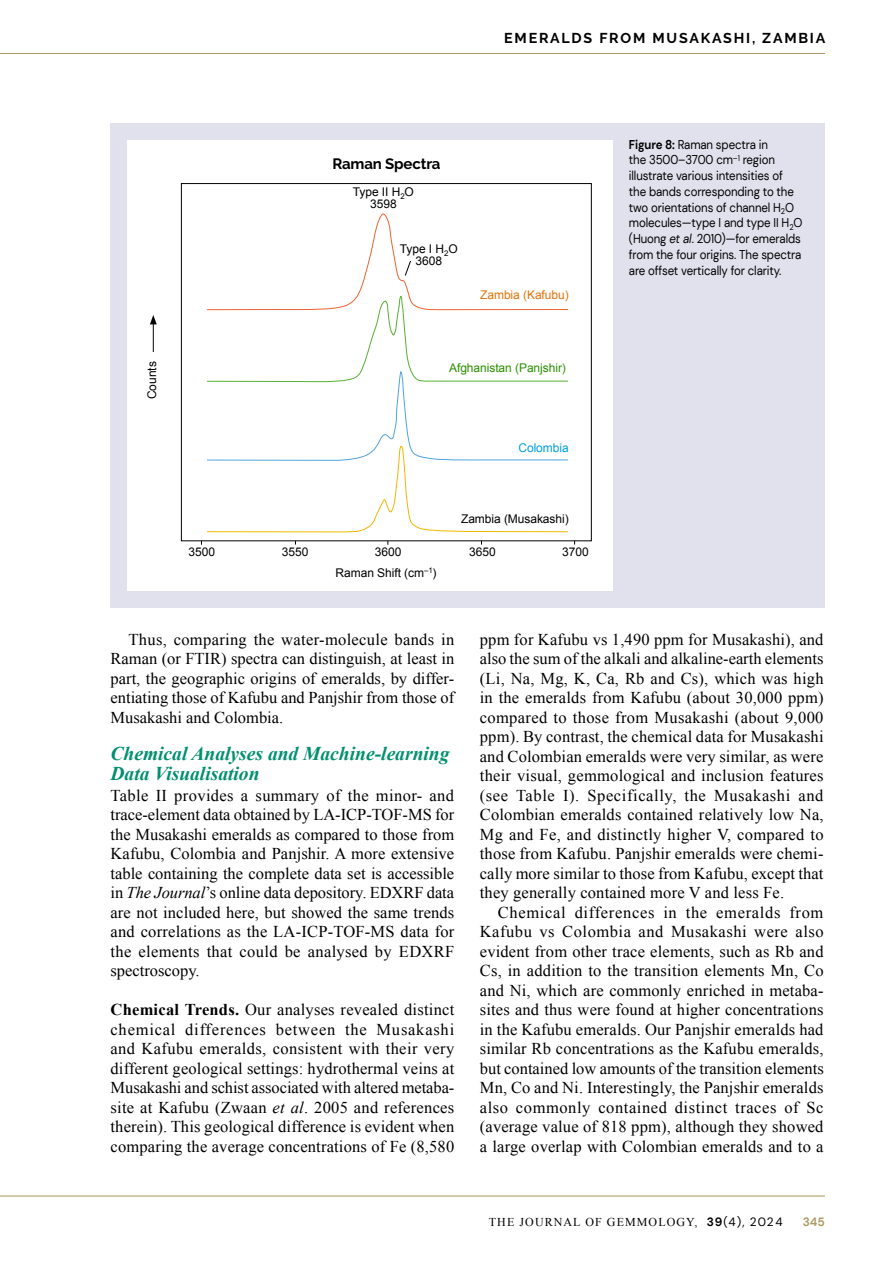
<style>
.page{position:relative;width:893px;height:1263px;background:#fff}
.page>*{position:absolute;margin:0;border:0;box-sizing:border-box;transform-origin:0 0}
.t1{font:italic 700 19.5px/19.5px "Times New Roman";color:#008f6f}
.t2{font:16.5px/19.5px "Times New Roman";letter-spacing:.01em;color:#000;text-align:justify}
.t3{font:700 15px "Raleway";letter-spacing:-.01em;color:#000}
.t4{font:700 14.25px "Raleway";letter-spacing:.125em;color:#000}
.t5{font:13.2px "Myriad Pro";color:#010202}
.t6{font:12.75px/15.8px "DM Sans";letter-spacing:-.01em;color:#000;scale:.9 1}
.t7{font:12px/12px "Arial";letter-spacing:-.005em;color:#000;text-align:center}
.t8{font:12px "Times New Roman";letter-spacing:.09em;color:#000}
.t9{font:12px "Arial";letter-spacing:-.005em;color:#2a8f00}
.t10{font:12px "Arial";letter-spacing:-.005em;color:#e1740d}
.t11{font:12px "Arial";letter-spacing:-.005em;color:#009fe3}
.t12{font:700 12px "DM Sans";color:#ae9a64}
.t13{font:9.9px "Myriad Pro";color:#010202}
.s1{font-weight:700}
.s2{font-style:italic}
.s3{font-family:"DM Sans";font-weight:700}
.s4{font-family:"DM Sans"}
</style>
<div class="page">
<hr style="left:0;top:1195px;width:825px;height:1px;background:#ae9a64">
<hr style="left:0;top:53px;width:825px;height:1px;background:#ae9a64">
<div style="left:111px;top:123px;width:714px;height:485px;background:#e0e1ed"></div>
<div style="left:128px;top:140px;width:485px;height:451px;background:#fff"></div>
<div style="left:181px;top:183px;width:411px;height:358px;border:1px solid #000"></div>
<hr style="left:153px;top:322px;width:1px;height:30px;background:#000">
<svg style="left:150px;top:315px;width:7px;height:9px"></svg>
<svg style="left:207px;top:213px;width:361px;height:320px"></svg>
<p class="t4" style="left:504px;top:30px;width:323px">EMERALDS FROM MUSAKASHI, ZAMBIA</p>
<p class="t7" style="left:146px;top:399px;width:39px;rotate:-90deg">Counts</p>
<p class="t3" style="left:332px;top:155px;width:110px">Raman Spectra</p>
<p class="t7" style="left:353px;top:186px;width:63px">Type II H<sub>2</sub>O<br>3598</p>
<p class="t7" style="left:400px;top:243px;width:59px">Type I H<sub>2</sub>O<br>3608</p>
<p class="t10" style="left:480px;top:287px;width:90px">Zambia (Kafubu)</p>
<p class="t9" style="left:449px;top:360px;width:118px">Afghanistan (Panjshir)</p>
<p class="t11" style="left:518px;top:440px;width:52px">Colombia</p>
<p class="t7" style="left:461px;top:513px;width:109px">Zambia (Musakashi)</p>
<p class="t7" style="left:189px;top:546px;width:28px">3500</p>
<p class="t7" style="left:282px;top:546px;width:28px">3550</p>
<p class="t7" style="left:375px;top:546px;width:28px">3600</p>
<p class="t7" style="left:469px;top:546px;width:28px">3650</p>
<p class="t7" style="left:562px;top:546px;width:28px">3700</p>
<p class="t13" style="left:191px;top:549px;width:22px">3500</p>
<p class="t13" style="left:286px;top:550px;width:22px">3550</p>
<p class="t13" style="left:378px;top:549px;width:22px">3600</p>
<p class="t13" style="left:471px;top:549px;width:22px">3650</p>
<p class="t13" style="left:566px;top:548px;width:22px">3700</p>
<p class="t5" style="left:352px;top:562px;width:100px">Raman shift (cm<sup>-1</sup>)</p>
<p class="t7" style="left:336px;top:567px;width:103px">Raman Shift (cm<sup>–1</sup>)</p>
<p class="t6" style="left:629px;top:136px;width:194px"><span class="s1">Figure 8:</span> Raman spectra in<br>the 3500–3700 cm<sup>–1</sup> region illustrate various intensities of the bands corresponding to the two orientations of channel H<sub>2</sub>O molecules—type I and type II H<sub>2</sub>O (Huong <span class="s2">et al</span>. 2010)—for emeralds from the four origins. The spectra are offset vertically for clarity.</p>
<p class="t2" style="left:111px;top:629px;width:345px;text-indent:18px">Thus, comparing the water-molecule bands in Raman (or FTIR) spectra can distinguish, at least in part, the geographic origins of emeralds, by differ&shy;entiating those of Kafubu and Panjshir from those of Musakashi and Colombia.</p>
<p class="t1" style="left:111px;top:743px;width:340px">Chemical Analyses and Machine-learning<br>Data Visualisation</p>
<p class="t2" style="left:111px;top:785px;width:345px">Table II provides a summary of the minor- and trace-element data obtained by LA-ICP-TOF-MS for the Musakashi emeralds as compared to those from Kafubu, Colombia and Panjshir. A more extensive table containing the complete data set is accessible in <span class="s2">The Journal</span>’s online data depository. EDXRF data are not included here, but showed the same trends and correlations as the LA-ICP-TOF-MS data for the elements that could be analysed by EDXRF spectroscopy.</p>
<p class="t2" style="left:111px;top:1000px;width:345px"><span class="s1">Chemical Trends.</span> Our analyses revealed distinct chemical differences between the Musakashi and Kafubu emeralds, consistent with their very different geological settings: hydrothermal veins at Musakashi and schist associated with altered metaba&shy;site at Kafubu (Zwaan <span class="s2">et al</span>. 2005 and references therein). This geological difference is evident when comparing the average concentrations of Fe (8,580</p>
<p class="t2" style="left:480px;top:629px;width:345px">ppm for Kafubu vs 1,490 ppm for Musakashi), and also the sum of the alkali and alkaline-earth elements (Li, Na, Mg, K, Ca, Rb and Cs), which was high in the emeralds from Kafubu (about 30,000 ppm) compared to those from Musakashi (about 9,000 ppm). By contrast, the chemical data for Musakashi and Colombian emeralds were very similar, as were their visual, gemmological and inclusion features (see Table I). Specifically, the Musakashi and Colombian emeralds contained relatively low Na, Mg and Fe, and distinctly higher V, compared to those from Kafubu. Panjshir emeralds were chemi&shy;cally more similar to those from Kafubu, except that they generally contained more V and less Fe.</p>
<p class="t2" style="left:480px;top:902px;width:345px;text-indent:18px">Chemical differences in the emeralds from Kafubu vs Colombia and Musakashi were also evident from other trace elements, such as Rb and Cs, in addition to the transition elements Mn, Co and Ni, which are commonly enriched in metaba&shy;sites and thus were found at higher concentrations in the Kafubu emeralds. Our Panjshir emeralds had similar Rb concentrations as the Kafubu emeralds, but contained low amounts of the transition elements Mn, Co and Ni. Interestingly, the Panjshir emeralds also commonly contained distinct traces of Sc (average value of 818 ppm), although they showed a large overlap with Colombian emeralds and to a</p>
<p class="t8" style="left:489px;top:1214px;width:295px">THE JOURNAL OF GEMMOLOGY, <span class="s3">39</span><span class="s4">(4), 2024</span></p>
<p class="t12" style="left:803px;top:1214px;width:24px">345</p>
</div>
